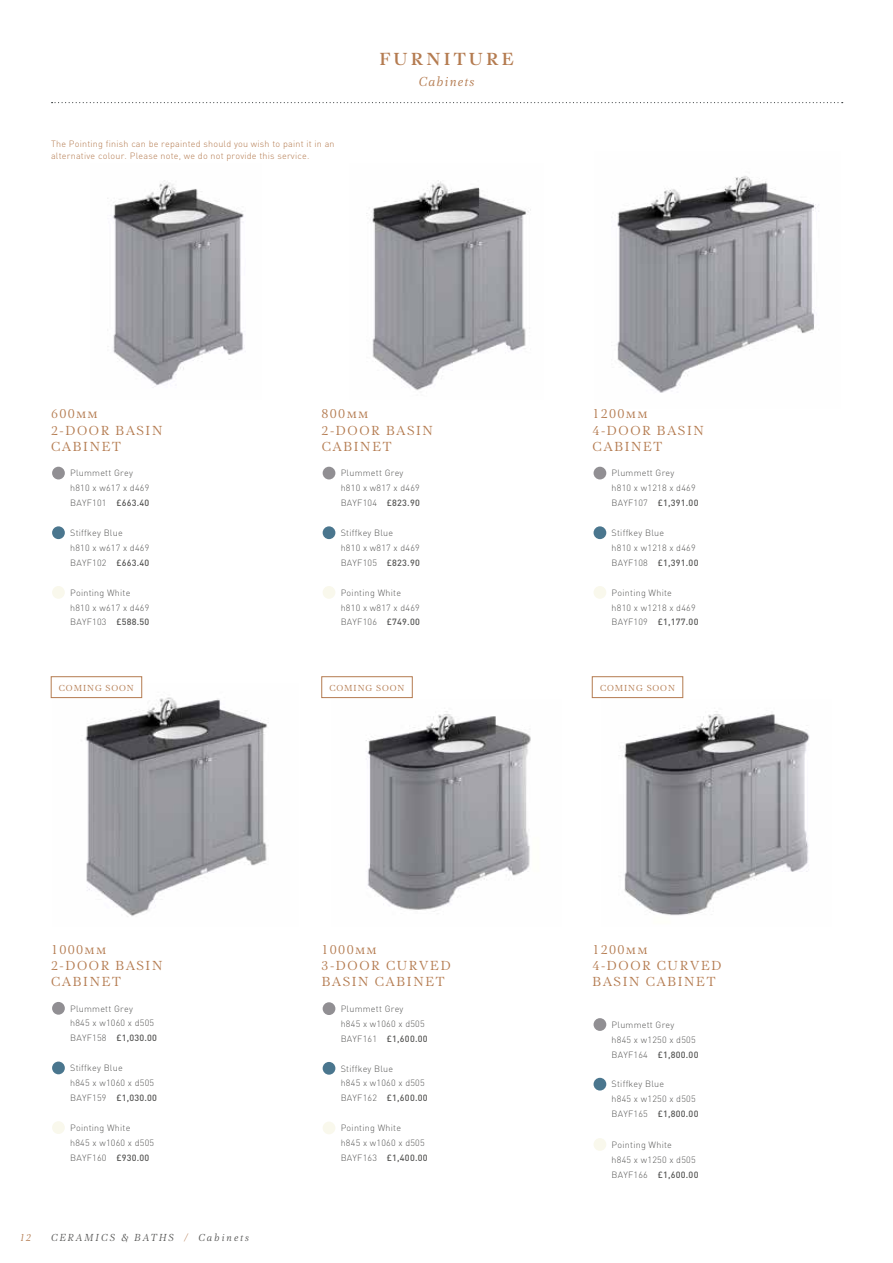
<style>
.page{position:relative;width:893px;height:1263px;background:#fff}
.page>*{position:absolute;margin:0;border:0;box-sizing:border-box;transform-origin:0 0}
.t1{font:500 18px "PF Regal Text Pro";letter-spacing:.17em;color:#b47b50}
.t2{font:13.5px/16.2px "PF Regal Text Pro Regular A";letter-spacing:.12em;color:#b47b50}
.t3{font:13.5px "PF Regal Text Pro Regular A Italic";letter-spacing:.1em;color:#b47b50}
.t4{font:10.5px "PF Regal Text Pro Regular A Italic";letter-spacing:.2em;color:#575756}
.t5{font:10.5px "PF Regal Text Pro Regular A Italic";color:#b47b50}
.t6{font:300 9px/14.9px "DIN";letter-spacing:.025em;color:#575756}
.t7{font:300 9px/12px "DIN";letter-spacing:.025em;color:#b47b50}
.t8{font:9px "PF Regal Text Pro Regular A";letter-spacing:.1em;color:#b47b50}
.s1{font-weight:500}
.s2{color:#b47b50}
</style>
<div class="page">
<img style="left:107px;top:180px;width:137px;height:208px">
<img style="left:366px;top:180px;width:165px;height:211px">
<img style="left:617px;top:176px;width:202px;height:217px">
<img style="left:53px;top:683px;width:216px;height:234px">
<img style="left:366px;top:711px;width:165px;height:201px">
<img style="left:623px;top:711px;width:187px;height:205px">
<div style="left:592px;top:676px;width:91px;height:22px;border:1px solid #b47b50"></div>
<div style="left:322px;top:676px;width:90px;height:22px;border:1px solid #b47b50"></div>
<div style="left:51px;top:676px;width:91px;height:22px;border:1px solid #b47b50"></div>
<div style="left:52px;top:467px;width:13px;height:12px;background:#918f93;border-radius:50%"></div>
<div style="left:323px;top:1002px;width:12px;height:13px;background:#918f93;border-radius:50%"></div>
<div style="left:594px;top:1018px;width:12px;height:13px;background:#918f93;border-radius:50%"></div>
<div style="left:323px;top:467px;width:12px;height:12px;background:#918f93;border-radius:50%"></div>
<div style="left:594px;top:467px;width:12px;height:12px;background:#918f93;border-radius:50%"></div>
<div style="left:52px;top:1002px;width:13px;height:13px;background:#918f93;border-radius:50%"></div>
<div style="left:52px;top:526px;width:13px;height:13px;background:#4a768e;border-radius:50%"></div>
<div style="left:323px;top:1062px;width:12px;height:13px;background:#4a768e;border-radius:50%"></div>
<div style="left:594px;top:1078px;width:12px;height:12px;background:#4a768e;border-radius:50%"></div>
<div style="left:323px;top:526px;width:12px;height:13px;background:#4a768e;border-radius:50%"></div>
<div style="left:594px;top:526px;width:12px;height:13px;background:#4a768e;border-radius:50%"></div>
<div style="left:52px;top:1061px;width:13px;height:13px;background:#4a768e;border-radius:50%"></div>
<div style="left:52px;top:586px;width:13px;height:13px;background:#f9f8ec;border-radius:50%"></div>
<div style="left:323px;top:1121px;width:12px;height:13px;background:#f9f8ec;border-radius:50%"></div>
<div style="left:594px;top:1138px;width:12px;height:13px;background:#f9f8ec;border-radius:50%"></div>
<div style="left:323px;top:586px;width:12px;height:13px;background:#f9f8ec;border-radius:50%"></div>
<div style="left:594px;top:586px;width:12px;height:13px;background:#f9f8ec;border-radius:50%"></div>
<div style="left:52px;top:1121px;width:13px;height:13px;background:#f9f8ec;border-radius:50%"></div>
<svg style="left:52px;top:102px;width:791px;height:1px"></svg>
<p class="t7" style="left:51px;top:137px;width:285px">The Pointing finish can be repainted should you wish to paint it in an alternative colour. Please note, we do not provide this service.</p>
<h1 class="t1" style="left:379px;top:48px;width:136px">FURNITURE</h1>
<h2 class="t3" style="left:419px;top:73px;width:57px">Cabinets</h2>
<h2 class="t2" style="left:51px;top:406px;width:113px">600mm<br>2-DOOR BASIN<br>CABINET</h2>
<h2 class="t2" style="left:322px;top:406px;width:113px">800mm<br>2-DOOR BASIN<br>CABINET</h2>
<h2 class="t2" style="left:592px;top:406px;width:113px">1200mm<br>4-DOOR BASIN<br>CABINET</h2>
<p class="t6" style="left:70px;top:465px;width:81px">Plummett Grey h810 x w617 x d469<br>BAYF101 <span class="s1">£663.40</span></p>
<p class="t6" style="left:341px;top:465px;width:81px">Plummett Grey h810 x w817 x d469<br>BAYF104 <span class="s1">£823.90</span></p>
<p class="t6" style="left:612px;top:465px;width:88px">Plummett Grey<br>h810 x w1218 x d469<br>BAYF107 <span class="s1">£1,391.00</span></p>
<p class="t6" style="left:70px;top:525px;width:81px">Stiffkey Blue<br>h810 x w617 x d469<br>BAYF102 <span class="s1">£663.40</span></p>
<p class="t6" style="left:341px;top:525px;width:81px">Stiffkey Blue<br>h810 x w817 x d469<br>BAYF105 <span class="s1">£823.90</span></p>
<p class="t6" style="left:612px;top:525px;width:88px">Stiffkey Blue<br>h810 x w1218 x d469<br>BAYF108 <span class="s1">£1,391.00</span></p>
<p class="t6" style="left:70px;top:585px;width:81px">Pointing White h810 x w617 x d469<br>BAYF103 <span class="s1">£588.50</span></p>
<p class="t6" style="left:341px;top:585px;width:81px">Pointing White h810 x w817 x d469<br>BAYF106 <span class="s1">£749.00</span></p>
<p class="t6" style="left:612px;top:585px;width:88px">Pointing White<br>h810 x w1218 x d469<br>BAYF109 <span class="s1">£1,177.00</span></p>
<p class="t8" style="left:59px;top:682px;width:76px">COMING SOON</p>
<p class="t8" style="left:330px;top:682px;width:76px">COMING SOON</p>
<p class="t8" style="left:600px;top:682px;width:76px">COMING SOON</p>
<h2 class="t2" style="left:51px;top:941px;width:113px">1000mm<br>2-DOOR BASIN<br>CABINET</h2>
<p class="t6" style="left:70px;top:1001px;width:88px">Plummett Grey<br>h845 x w1060 x d505<br>BAYF158 <span class="s1">£1,030.00</span></p>
<p class="t6" style="left:70px;top:1060px;width:88px">Stiffkey Blue<br>h845 x w1060 x d505<br>BAYF159 <span class="s1">£1,030.00</span></p>
<p class="t6" style="left:70px;top:1120px;width:86px">Pointing White<br>h845 x w1060 x d505<br>BAYF160 <span class="s1">£930.00</span></p>
<p class="t5" style="left:20px;top:1232px;width:13px">12</p>
<p class="t4" style="left:51px;top:1232px;width:199px">CERAMICS &amp; BATHS <span class="s2">/</span> Cabinets</p>
<h2 class="t2" style="left:322px;top:941px;width:131px">1000mm<br>3-DOOR CURVED<br>BASIN CABINET</h2>
<h2 class="t2" style="left:592px;top:941px;width:131px">1200mm<br>4-DOOR CURVED<br>BASIN CABINET</h2>
<p class="t6" style="left:341px;top:1001px;width:88px">Plummett Grey<br>h845 x w1060 x d505<br>BAYF161 <span class="s1">£1,600.00</span></p>
<p class="t6" style="left:341px;top:1061px;width:88px">Stiffkey Blue<br>h845 x w1060 x d505<br>BAYF162 <span class="s1">£1,600.00</span></p>
<p class="t6" style="left:341px;top:1120px;width:88px">Pointing White<br>h845 x w1060 x d505<br>BAYF163 <span class="s1">£1,400.00</span></p>
<p class="t6" style="left:612px;top:1017px;width:88px">Plummett Grey<br>h845 x w1250 x d505<br>BAYF164 <span class="s1">£1,800.00</span></p>
<p class="t6" style="left:612px;top:1076px;width:88px">Stiffkey Blue<br>h845 x w1250 x d505<br>BAYF165 <span class="s1">£1,800.00</span></p>
<p class="t6" style="left:612px;top:1137px;width:88px">Pointing White<br>h845 x w1250 x d505<br>BAYF166 <span class="s1">£1,600.00</span></p>
</div>
